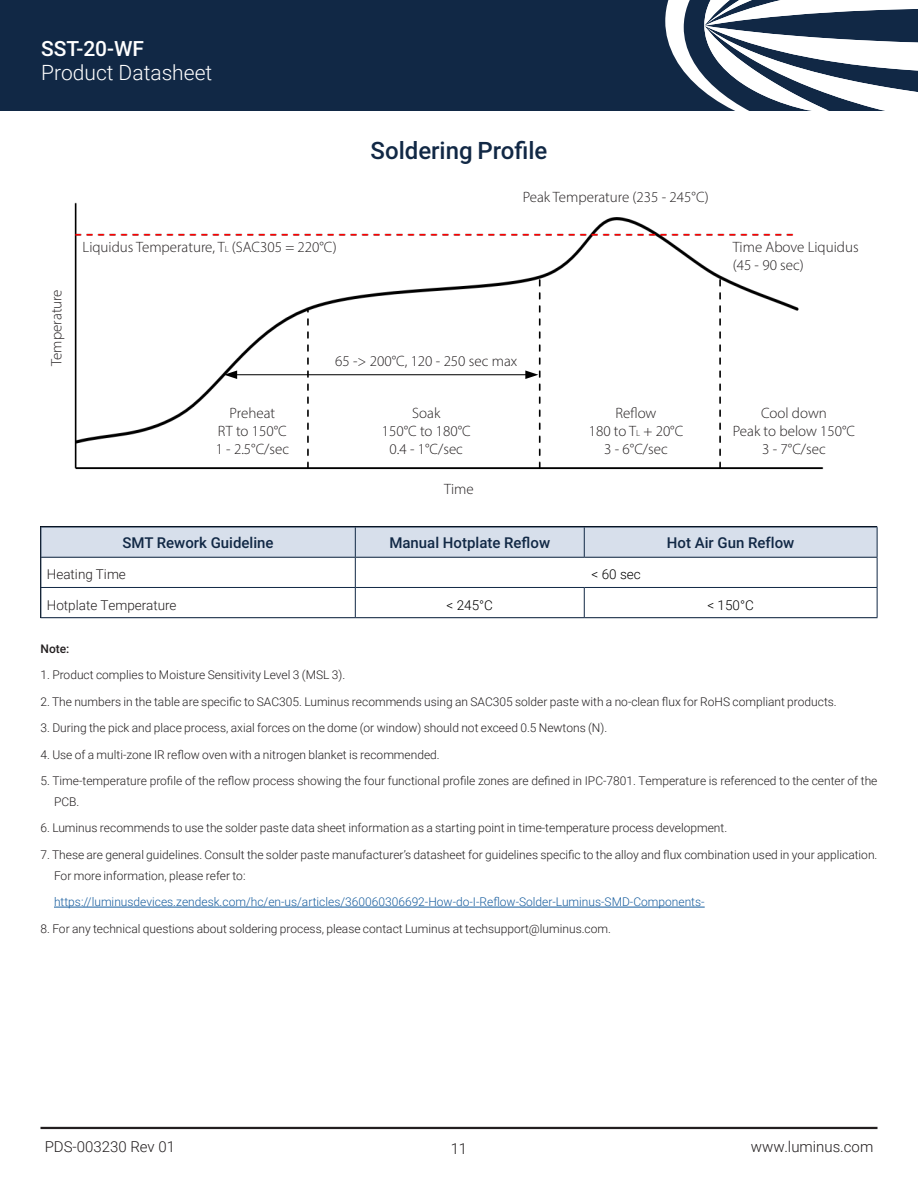
<style>
.page{position:relative;width:918px;height:1188px;background:#fff}
.page>*{position:absolute;margin:0;border:0;box-sizing:border-box;transform-origin:0 0}
.DS_Basic_Headline{font:500 24px "Roboto";color:#112845}
.t1{font:300 21px "Roboto";color:#fff}
.t2{font:500 21px "Roboto";color:#fff}
.t3{font:300 15px "Myriad Pro";color:#231f20}
.DS_ChartHeadline3_inside{font:500 15px "Roboto";color:#112845}
.DS_Bottom_Folio{font:300 15px "Roboto";color:#231f20}
.DS_Folio_Pg{font:300 15px "Roboto";color:#231f20}
.t4{font:300 13.5px "Roboto";color:#231f20}
.DS_Chart_BodyText{font:300 13.5px "Roboto";color:#000}
.t5{font:300 12px/21px "Roboto";color:#231f20}
.t6{font:300 12px "Roboto";color:#175d9e}
.t7{font:500 12px "Roboto";color:#231f20}
.s1{font-size:9px}
</style>
<div class="page">
<div style="left:0;top:0;width:918px;height:110px;background:#112845"></div>
<svg style="left:665px;top:0;width:253px;height:110px"></svg>
<hr style="left:40px;top:1127px;width:838px;height:2px;background:#231f20">
<svg style="left:40px;top:528px;width:838px;height:89px"></svg>
<hr style="left:584px;top:587px;width:293px;height:1px;background:#112845">
<hr style="left:40px;top:617px;width:315px;height:1px;background:#112845">
<hr style="left:355px;top:617px;width:229px;height:1px;background:#112845">
<hr style="left:584px;top:617px;width:293px;height:1px;background:#112845">
<hr style="left:40px;top:527px;width:315px;height:1px;background:#112845">
<hr style="left:40px;top:527px;width:1px;height:30px;background:#112845">
<hr style="left:40px;top:557px;width:315px;height:1px;background:#112845">
<hr style="left:355px;top:527px;width:229px;height:1px;background:#112845">
<hr style="left:355px;top:527px;width:1px;height:30px;background:#112845">
<hr style="left:584px;top:527px;width:293px;height:1px;background:#112845">
<hr style="left:584px;top:527px;width:1px;height:30px;background:#112845">
<hr style="left:877px;top:527px;width:1px;height:30px;background:#112845">
<hr style="left:355px;top:557px;width:229px;height:1px;background:#112845">
<hr style="left:584px;top:557px;width:293px;height:1px;background:#112845">
<hr style="left:54px;top:907px;width:651px;height:1px;background:#175d9e">
<img style="left:74px;top:202px;width:750px;height:268px">
<hr style="left:236px;top:374px;width:291px;height:1px;background:#000">
<svg style="left:525px;top:370px;width:13px;height:9px"></svg>
<svg style="left:224px;top:370px;width:13px;height:9px"></svg>
<p class="t2" style="left:41px;top:34px;width:104px">SST-20-WF</p>
<p class="t1" style="left:41px;top:58px;width:173px">Product Datasheet</p>
<p class="t3" style="left:83px;top:238px;width:256px">Liquidus Temperature, T<span class="s1">L</span> (SAC305 = 220°C)</p>
<p class="DS_Basic_Headline" style="left:371px;top:133px;width:178px">Soldering Profile</p>
<p class="t3" style="left:523px;top:188px;width:188px">Peak Temperature (235 - 245°C)</p>
<p class="t3" style="left:48px;top:366px;width:78px;rotate:-90deg">Temperature</p>
<p class="t3" style="left:230px;top:404px;width:47px">Preheat</p>
<p class="t3" style="left:218px;top:422px;width:70px">RT to 150°C</p>
<p class="t3" style="left:216px;top:440px;width:75px">1 - 2.5°C/sec</p>
<p class="t3" style="left:335px;top:352px;width:184px">65 -&gt; 200°C, 120 - 250 sec max</p>
<p class="t3" style="left:412px;top:404px;width:30px">Soak</p>
<p class="t3" style="left:382px;top:422px;width:90px">150°C to 180°C</p>
<p class="t3" style="left:390px;top:440px;width:75px">0.4 - 1°C/sec</p>
<p class="t3" style="left:444px;top:480px;width:31px">Time</p>
<p class="t3" style="left:616px;top:404px;width:42px">Reflow</p>
<p class="t3" style="left:589px;top:422px;width:96px">180 to T<span class="s1">L</span> + 20°C</p>
<p class="t3" style="left:604px;top:440px;width:65px">3 - 6°C/sec</p>
<p class="t3" style="left:733px;top:238px;width:127px">Time Above Liquidus</p>
<p class="t3" style="left:733px;top:256px;width:73px">(45 - 90 sec)</p>
<p class="t3" style="left:761px;top:404px;width:67px">Cool down</p>
<p class="t3" style="left:733px;top:422px;width:124px">Peak to below 150°C</p>
<p class="t3" style="left:762px;top:440px;width:65px">3 - 7°C/sec</p>
<p class="DS_ChartHeadline3_inside" style="left:123px;top:532px;width:153px">SMT Rework Guideline</p>
<p class="DS_ChartHeadline3_inside" style="left:389px;top:532px;width:162px">Manual Hotplate Reflow</p>
<p class="DS_ChartHeadline3_inside" style="left:667px;top:532px;width:129px">Hot Air Gun Reflow</p>
<p class="t4" style="left:47px;top:565px;width:81px">Heating Time</p>
<p class="DS_Chart_BodyText" style="left:592px;top:565px;width:51px">&lt; 60 sec</p>
<p class="t4" style="left:47px;top:595px;width:131px">Hotplate Temperature</p>
<p class="DS_Chart_BodyText" style="left:447px;top:595px;width:48px">&lt; 245°C</p>
<p class="DS_Chart_BodyText" style="left:707px;top:595px;width:48px">&lt; 150°C</p>
<p class="t7" style="left:40px;top:640px;width:30px">Note:</p>
<p class="t5" style="left:40px;top:664px;width:306px">1. Product complies to Moisture Sensitivity Level 3 (MSL 3).</p>
<p class="t5" style="left:40px;top:691px;width:798px">2. The numbers in the table are specific to SAC305. Luminus recommends using an SAC305 solder paste with a no-clean flux for RoHS compliant products.</p>
<p class="t5" style="left:40px;top:717px;width:568px">3. During the pick and place process, axial forces on the dome (or window) should not exceed 0.5 Newtons (N).</p>
<p class="t5" style="left:40px;top:743px;width:401px">4. Use of a multi-zone IR reflow oven with a nitrogen blanket is recommended.</p>
<p class="t5" style="left:54px;top:770px;width:825px;text-indent:-14px">5. Time-temperature profile of the reflow process showing the four functional profile zones are defined in IPC-7801. Temperature is referenced to the center of the<br>PCB.</p>
<p class="t5" style="left:40px;top:817px;width:688px">6. Luminus recommends to use the solder paste data sheet information as a starting point in time-temperature process development.</p>
<p class="t5" style="left:54px;top:844px;width:825px;text-indent:-14px">7. These are general guidelines. Consult the solder paste manufacturer’s datasheet for guidelines specific to the alloy and flux combination used in your application.<br>For more information, please refer to:</p>
<p class="t6" style="left:54px;top:894px;width:652px">https://luminusdevices.zendesk.com/hc/en-us/articles/360060306692-How-do-I-Reflow-Solder-Luminus-SMD-Components-</p>
<p class="t5" style="left:40px;top:917px;width:572px">8. For any technical questions about soldering process, please contact Luminus at techsupport@luminus.com.</p>
<p class="DS_Bottom_Folio" style="left:45px;top:1137px;width:132px">PDS-003230 Rev 01</p>
<p class="DS_Bottom_Folio" style="left:751px;top:1137px;width:124px">www.luminus.com</p>
<p class="DS_Folio_Pg" style="left:451px;top:1139px;width:18px">11</p>
</div>
